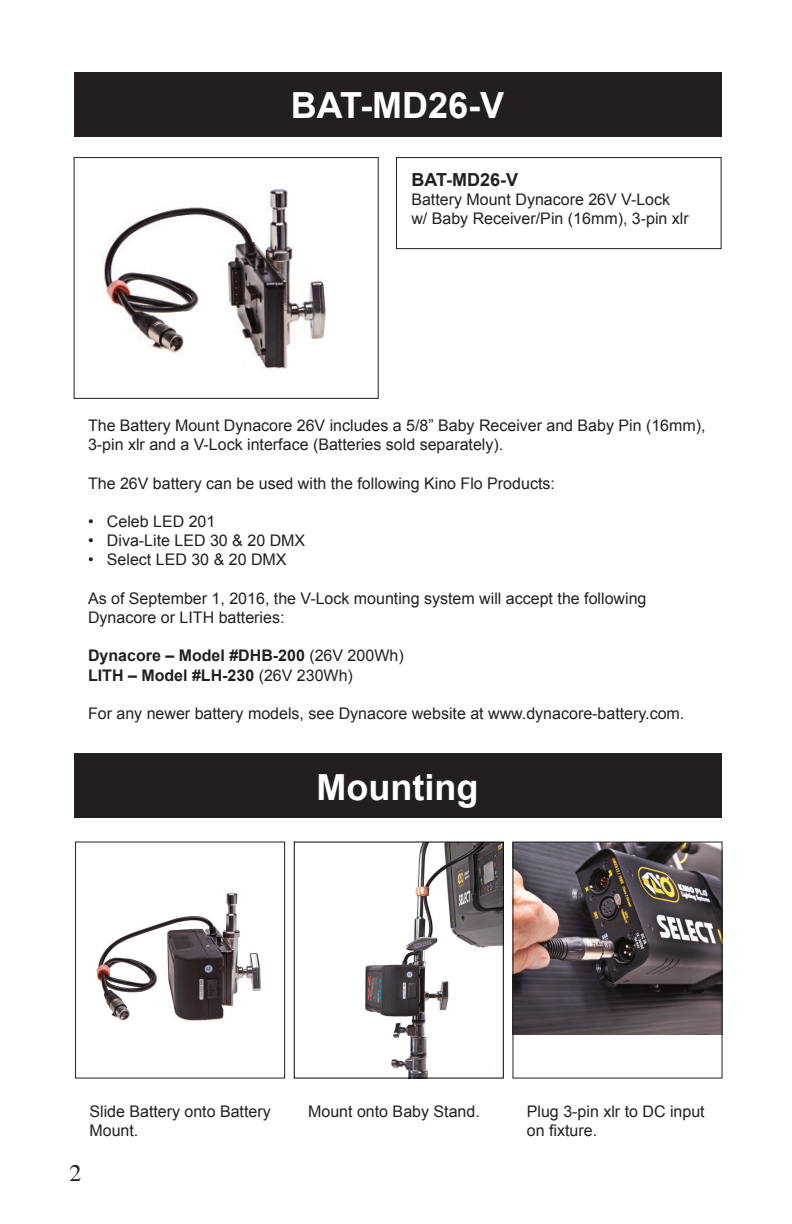
<style>
.page{position:relative;width:792px;height:1224px;background:#fff}
.page>*{position:absolute;margin:0;border:0;box-sizing:border-box;transform-origin:0 0}
.t1{font:700 36px "Arial";color:#fff}
.t2{font:24px "Times";color:#231f20}
.t3{font:700 18px "Arial";color:#231f20}
.t4{font:16px/19.2px "Arial";color:#231f20}
.t5{font:700 16px/19.2px "Arial";color:#231f20}
.s1{font-weight:400}
</style>
<div class="page">
<div style="left:74px;top:72px;width:648px;height:65px;background:#231f20"></div>
<div style="left:74px;top:753px;width:648px;height:65px;background:#231f20"></div>
<div style="left:396px;top:157px;width:326px;height:92px;border:1px solid #231f20"></div>
<img style="left:96px;top:892px;width:165px;height:129px">
<div style="left:75px;top:842px;width:210px;height:237px;border:1px solid #231f20"></div>
<img style="left:365px;top:844px;width:137px;height:233px">
<div style="left:294px;top:842px;width:210px;height:237px;border:1px solid #040503"></div>
<img style="left:514px;top:844px;width:207px;height:190px">
<div style="left:512px;top:842px;width:211px;height:237px;border:1px solid #231f20"></div>
<img style="left:104px;top:188px;width:222px;height:183px">
<div style="left:74px;top:157px;width:305px;height:242px;border:1px solid #231f20"></div>
<h1 class="t1" style="left:291px;top:82px;width:215px">BAT-MD26-V</h1>
<p class="t3" style="left:411px;top:167px;width:108px">BAT-MD26-V</p>
<p class="t4" style="left:411px;top:190px;width:279px">Battery Mount Dynacore 26V V-Lock w/ Baby Receiver/Pin (16mm), 3-pin xlr</p>
<p class="t4" style="left:88px;top:416px;width:619px">The Battery Mount Dynacore 26V includes a 5/8” Baby Receiver and Baby Pin (16mm),<br>3-pin xlr and a V-Lock interface (Batteries sold separately).</p>
<p class="t4" style="left:88px;top:473px;width:468px">The 26V battery can be used with the following Kino Flo Products:</p>
<p class="t4" style="left:88px;top:512px;width:129px">• Celeb LED 201</p>
<p class="t4" style="left:88px;top:531px;width:219px">• Diva-Lite LED 30 &amp; 20 DMX</p>
<p class="t4" style="left:88px;top:550px;width:200px">• Select LED 30 &amp; 20 DMX</p>
<p class="t4" style="left:88px;top:589px;width:560px">As of September 1, 2016, the V-Lock mounting system will accept the following<br>Dynacore or LITH batteries:</p>
<p class="t5" style="left:88px;top:647px;width:317px">Dynacore – Model #DHB-200 <span class="s1">(26V 200Wh)<br></span>LITH – Model #LH-230 <span class="s1">(26V 230Wh)</span></p>
<p class="t4" style="left:88px;top:704px;width:598px">For any newer battery models, see Dynacore website at www.dynacore-battery.com.</p>
<h1 class="t1" style="left:317px;top:763px;width:163px">Mounting</h1>
<p class="t4" style="left:89px;top:1102px;width:183px">Slide Battery onto Battery<br>Mount.</p>
<p class="t4" style="left:308px;top:1102px;width:173px">Mount onto Baby Stand.</p>
<p class="t4" style="left:527px;top:1102px;width:179px">Plug 3-pin xlr to DC input on fixture.</p>
<h2 class="t2" style="left:70px;top:1160px;width:13px">2</h2>
</div>
